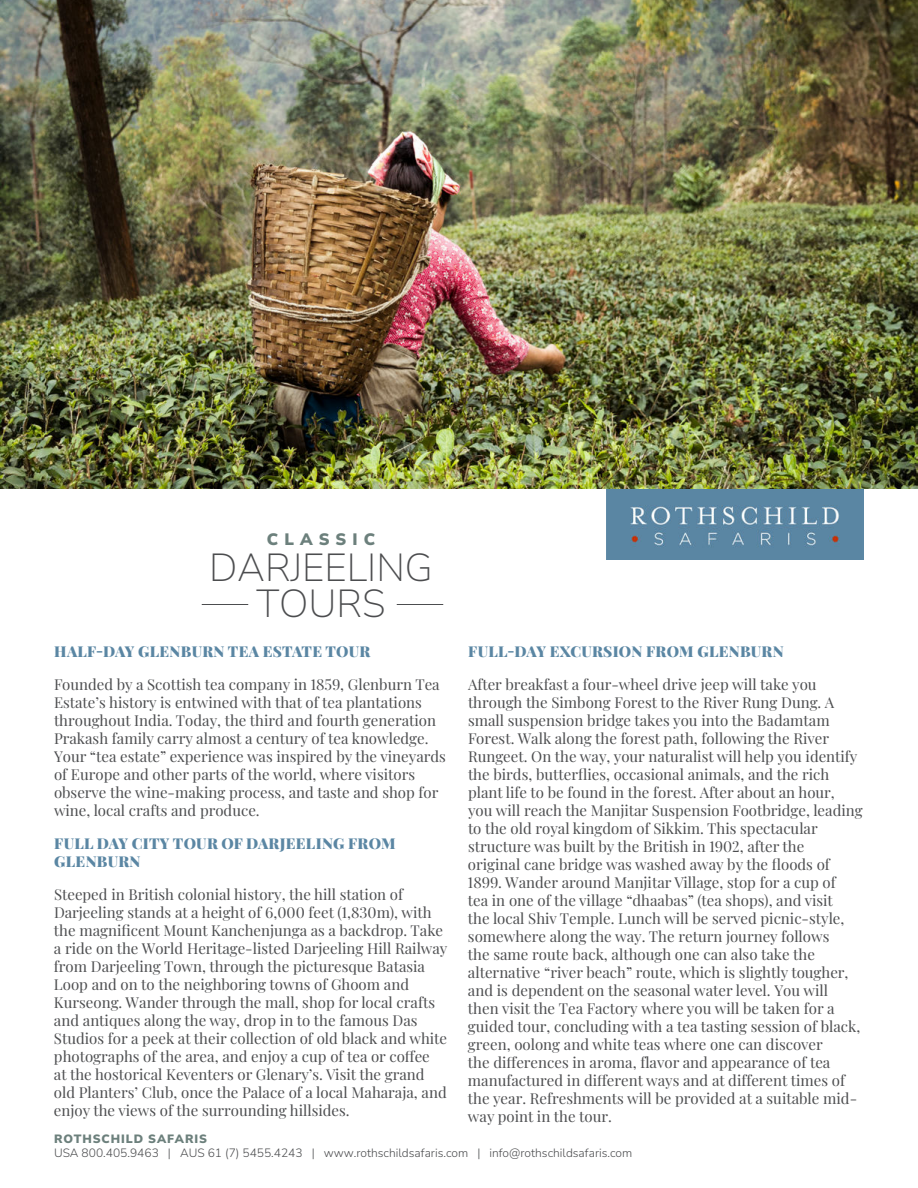
<style>
.page{position:relative;width:918px;height:1188px;background:#fff}
.page>*{position:absolute;margin:0;border:0;box-sizing:border-box;transform-origin:0 0}
.t1{font:200 39px/36px "Nunito Sans 12 pt";color:#4c4d4f;text-align:center}
.t2{font:200 16.5px "Nunito Sans 12 pt";letter-spacing:.37em;color:#6c807c}
.t3{font:15px/18px "Playfair Display";color:#4c4d4f}
.t4{font:900 15px/18px "Playfair Display";letter-spacing:.02em;color:#5a86a3}
.t5{font:200 12px "Nunito Sans 12 pt";color:#4c4d4f}
.t6{font:200 12px "Nunito Sans 12 pt";letter-spacing:.075em;color:#6c807c}
</style>
<div class="page">
<hr style="left:202px;top:604px;width:46px;height:1px;background:#4c4d4f">
<hr style="left:397px;top:604px;width:46px;height:1px;background:#4c4d4f">
<img style="left:606px;top:489px;width:258px;height:71px">
<img style="left:0;top:0;width:918px;height:489px">
<p class="t2" style="left:267px;top:533px;width:110px">CLASSIC</p>
<h1 class="t1" style="left:209px;top:552px;width:225px">DARJEELING<br>TOURS</h1>
<p class="t4" style="left:54px;top:641px;width:318px">HALF-DAY GLENBURN TEA ESTATE TOUR</p>
<p class="t3" style="left:54px;top:676px;width:393px">Founded by a Scottish tea company in 1859, Glenburn Tea Estate’s history is entwined with that of tea plantations throughout India. Today, the third and fourth generation Prakash family carry almost a century of tea knowledge.<br>Your “tea estate” experience was inspired by the vineyards of Europe and other parts of the world, where visitors observe the wine-making process, and taste and shop for wine, local crafts and produce.</p>
<p class="t4" style="left:54px;top:833px;width:343px">FULL DAY CITY TOUR OF DARJEELING FROM<br>GLENBURN</p>
<p class="t3" style="left:54px;top:886px;width:395px">Steeped in British colonial history, the hill station of Darjeeling stands at a height of 6,000 feet (1,830m), with the magnificent Mount Kanchenjunga as a backdrop. Take a ride on the World Heritage-listed Darjeeling Hill Railway from Darjeeling Town, through the picturesque Batasia Loop and on to the neighboring towns of Ghoom and Kurseong. Wander through the mall, shop for local crafts and antiques along the way, drop in to the famous Das Studios for a peek at their collection of old black and white photographs of the area, and enjoy a cup of tea or coffee<br>at the hostorical Keventers or Glenary’s. Visit the grand old Planters’ Club, once the Palace of a local Maharaja, and enjoy the views of the surrounding hillsides.</p>
<p class="t4" style="left:468px;top:641px;width:317px">FULL-DAY EXCURSION FROM GLENBURN</p>
<p class="t3" style="left:468px;top:676px;width:396px">After breakfast a four-wheel drive jeep will take you through the Simbong Forest to the River Rung Dung. A small suspension bridge takes you into the Badamtam Forest. Walk along the forest path, following the River Rungeet. On the way, your naturalist will help you identify the birds, butterflies, occasional animals, and the rich plant life to be found in the forest. After about an hour, you will reach the Manjitar Suspension Footbridge, leading to the old royal kingdom of Sikkim. This spectacular structure was built by the British in 1902, after the<br>original cane bridge was washed away by the floods of 1899. Wander around Manjitar Village, stop for a cup of<br>tea in one of the village “dhaabas” (tea shops), and visit<br>the local Shiv Temple. Lunch will be served picnic-style, somewhere along the way. The return journey follows<br>the same route back, although one can also take the alternative “river beach” route, which is slightly tougher, and is dependent on the seasonal water level. You will<br>then visit the Tea Factory where you will be taken for a guided tour, concluding with a tea tasting session of black, green, oolong and white teas where one can discover<br>the differences in aroma, flavor and appearance of tea manufactured in different ways and at different times of the year. Refreshments will be provided at a suitable mid&shy;way point in the tour.</p>
<p class="t6" style="left:54px;top:1134px;width:154px">ROTHSCHILD SAFARIS</p>
<p class="t5" style="left:54px;top:1149px;width:580px">USA 800.405.9463 | AUS 61 (7) 5455.4243 | www.rothschildsafaris.com | info@rothschildsafaris.com</p>
</div>
